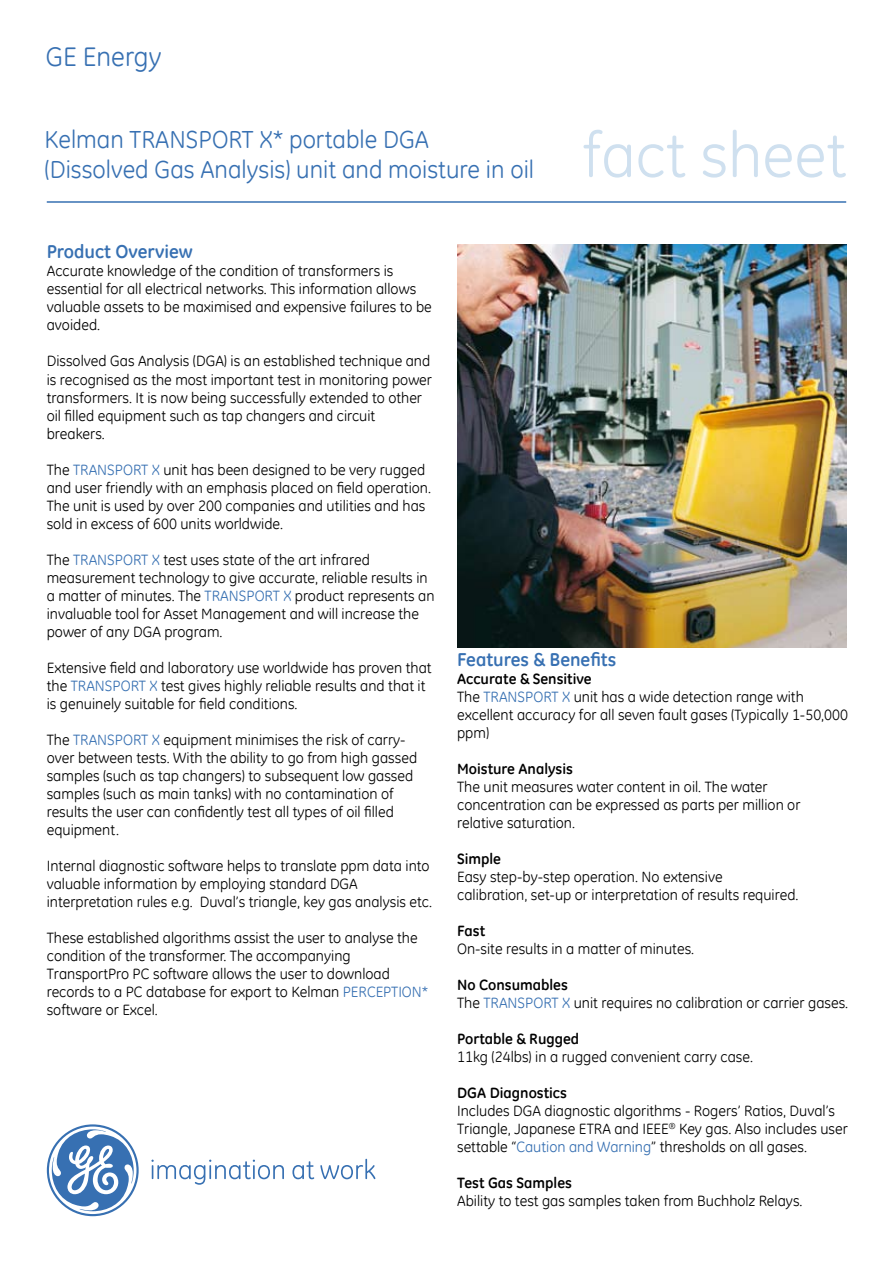
<style>
.page{position:relative;width:893px;height:1263px;background:#fff}
.page>*{position:absolute;margin:0;border:0;box-sizing:border-box;transform-origin:0 0}
.t1{font:63px "GE Inspira";color:#cfe0ef}
.t2{font:27px "GE Inspira";color:#3770b2}
.t3{font:24.75px/29.7px "GE Inspira";color:#3770b2}
.t4{font:700 18.75px "GE Inspira";color:#3770b2}
.t5{font:15px/18px "GE Inspira";color:#000}
.t6{font:700 15px "GE Inspira";color:#000}
.s1{color:#3770b2}
.s2{font-weight:700}
</style>
<div class="page">
<svg style="left:151px;top:1159px;width:133px;height:26px"></svg>
<svg style="left:292px;top:1161px;width:22px;height:18px"></svg>
<svg style="left:320px;top:1159px;width:55px;height:20px"></svg>
<svg style="left:47px;top:1124px;width:92px;height:92px"></svg>
<hr style="left:47px;top:201px;width:799px;height:2px;background:#3770b2">
<img style="left:457px;top:244px;width:389px;height:403px">
<h2 class="t2" style="left:46px;top:39px;width:117px">GE Energy</h2>
<h3 class="t3" style="left:45px;top:124px;width:491px">Kelman TRANSPORT X* portable DGA (Dissolved Gas Analysis) unit and moisture in oil</h3>
<h1 class="t1" style="left:583px;top:115px;width:265px">fact sheet</h1>
<p class="t4" style="left:47px;top:240px;width:148px">Product Overview</p>
<p class="t5" style="left:47px;top:262px;width:387px">Accurate knowledge of the condition of transformers is essential for all electrical networks. This information allows valuable assets to be maximised and expensive failures to be avoided.</p>
<p class="t5" style="left:47px;top:352px;width:387px">Dissolved Gas Analysis (DGA) is an established technique and is recognised as the most important test in monitoring power transformers. It is now being successfully extended to other oil filled equipment such as tap changers and circuit breakers.</p>
<p class="t5" style="left:47px;top:460px;width:386px">The <span class="s1">TRANSPORT X</span> unit has been designed to be very rugged and user friendly with an emphasis placed on field operation.<br>The unit is used by over 200 companies and utilities and has sold in excess of 600 units worldwide.</p>
<p class="t5" style="left:47px;top:550px;width:389px">The <span class="s1">TRANSPORT X</span> test uses state of the art infrared measurement technology to give accurate, reliable results in a matter of minutes. The <span class="s1">TRANSPORT X</span> product represents an invaluable tool for Asset Management and will increase the power of any DGA program.</p>
<p class="t5" style="left:47px;top:658px;width:386px">Extensive field and laboratory use worldwide has proven that the <span class="s1">TRANSPORT X</span> test gives highly reliable results and that it is genuinely suitable for field conditions.</p>
<p class="t5" style="left:47px;top:730px;width:372px">The <span class="s1">TRANSPORT X</span> equipment minimises the risk of carry&shy;over between tests. With the ability to go from high gassed samples (such as tap changers) to subsequent low gassed samples (such as main tanks) with no contamination of results the user can confidently test all types of oil filled equipment.</p>
<p class="t5" style="left:47px;top:856px;width:387px">Internal diagnostic software helps to translate ppm data into valuable information by employing standard DGA interpretation rules e.g. Duval’s triangle, key gas analysis etc.</p>
<p class="t5" style="left:47px;top:928px;width:383px">These established algorithms assist the user to analyse the condition of the transformer. The accompanying TransportPro PC software allows the user to download records to a PC database for export to Kelman <span class="s1">PERCEPTION* </span>software or Excel.</p>
<p class="t4" style="left:457px;top:647px;width:161px">Features &amp; Benefits</p>
<p class="t5" style="left:457px;top:669px;width:392px"><span class="s2">Accurate &amp; Sensitive<br></span>The <span class="s1">TRANSPORT X</span> unit has a wide detection range with excellent accuracy for all seven fault gases (Typically 1-50,000 ppm)</p>
<p class="t6" style="left:457px;top:759px;width:117px">Moisture Analysis</p>
<p class="t5" style="left:457px;top:777px;width:345px">The unit measures water content in oil. The water concentration can be expressed as parts per million or relative saturation.</p>
<p class="t6" style="left:457px;top:849px;width:45px">Simple</p>
<p class="t5" style="left:457px;top:867px;width:343px">Easy step-by-step operation. No extensive<br>calibration, set-up or interpretation of results required.</p>
<p class="t6" style="left:457px;top:921px;width:30px">Fast</p>
<p class="t5" style="left:457px;top:939px;width:239px">On-site results in a matter of minutes.</p>
<p class="t5" style="left:457px;top:975px;width:393px"><span class="s2">No Consumables<br></span>The <span class="s1">TRANSPORT X</span> unit requires no calibration or carrier gases.</p>
<p class="t6" style="left:457px;top:1029px;width:124px">Portable &amp; Rugged</p>
<p class="t5" style="left:457px;top:1047px;width:297px">11kg (24lbs) in a rugged convenient carry case.</p>
<p class="t6" style="left:457px;top:1083px;width:111px">DGA Diagnostics</p>
<p class="t5" style="left:457px;top:1101px;width:392px">Includes DGA diagnostic algorithms - Rogers’ Ratios, Duval’s<br>Triangle, Japanese ETRA and IEEE<sup>®</sup> Key gas. Also includes user settable “<span class="s1">Caution and Warning</span>” thresholds on all gases.</p>
<p class="t6" style="left:457px;top:1173px;width:116px">Test Gas Samples</p>
<p class="t5" style="left:457px;top:1191px;width:347px">Ability to test gas samples taken from Buchholz Relays.</p>
</div>
